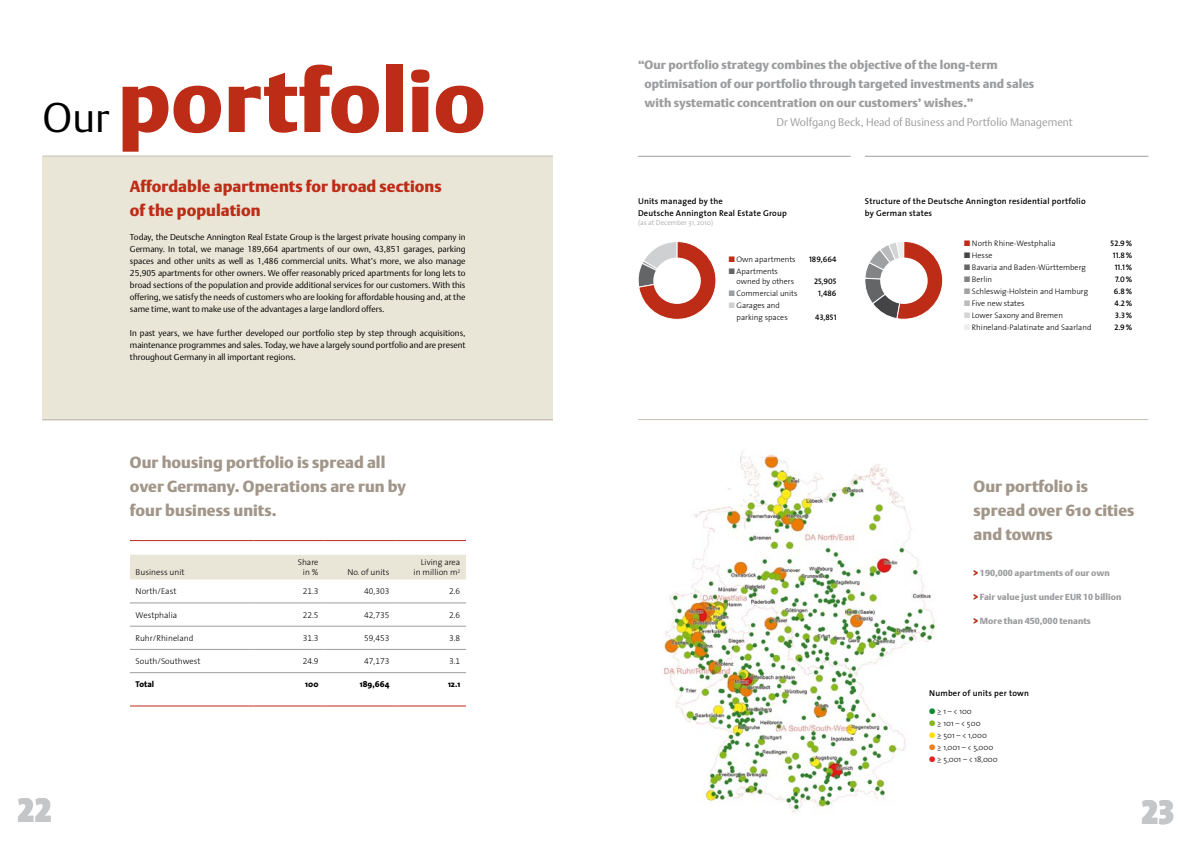
<style>
.page{position:relative;width:1191px;height:842px;background:#fff}
.page>*{position:absolute;margin:0;border:0;box-sizing:border-box;transform-origin:0 0}
.t1{font:87px "DTL Argo T Black";color:#bd2c16}
.t2{font:35px "The Sans Black Caps";color:#c5c6c8}
.t3{font:16px/24px "DTL Argo ST Black";color:#a19689}
.t4{font:16px/24px "DTL Argo ST Black";color:#bd2c16}
.t5{font:12px/19px "DTL Argo ST Black";color:#9c9d9f}
.t6{font:11px "DTL Argo ST Light";color:#9c9d9f}
.t7{font:8.8px "DTL Argo T Black";color:#9c9d9f}
.t8{font:8.5px/12px "DTL Argo T Light";color:#000;text-align:justify}
.t9{font:600 8.5px/12px "The Sans";letter-spacing:.02em;color:#000}
.t10{font:300 8.5px/10.2px "The Sans";color:#000;text-align:right}
.t11{font:8.5px "The Sans Light Expert";color:#000}
.t12{font:800 8.5px "The Sans";color:#000}
.t13{font:300 8px/10px "The Sans";color:#000}
.t14{font:8px "The Sans Semi Bold Caps";color:#000}
.t15{font:300 7px "The Sans";color:#9c9d9f}
.s1{font-family:"DTL Argo ST Light";font-size:41px;color:#000}
.s2{color:#bd2c16}
.s3{color:#646567}
.s4{color:#9c9d9f}
.s5{color:#cfd0d2}
.s6{color:#444446}
.s7{color:#828385}
.s8{color:#9ea0a2}
.s9{color:#b9bbbc}
.s10{color:#d3d4d5}
.s11{color:#eceded}
.s12{color:#0f8930}
.s13{font-family:"The Sans Light Caps";font-weight:400}
.s14{color:#84b819}
.s15{color:#ffdf00}
.s16{color:#ee7d1c}
.s17{color:#e42121}
</style>
<div class="page">
<div style="left:43px;top:156px;width:510px;height:264px;background:#e9e5d7"></div>
<svg style="left:638px;top:241px;width:78px;height:79px"></svg>
<div style="left:653px;top:258px;width:48px;height:46px;background:#fff;border-radius:50%"></div>
<hr style="left:638px;top:156px;width:212px;height:1px;background:#9c9d9f">
<hr style="left:43px;top:155px;width:510px;height:1px;background:#c7c0b8">
<hr style="left:43px;top:419px;width:510px;height:1px;background:#c7c0b8">
<hr style="left:638px;top:419px;width:510px;height:1px;background:#c7c0b8">
<svg style="left:130px;top:673px;width:336px;height:1px"></svg>
<svg style="left:130px;top:555px;width:336px;height:71px"></svg>
<hr style="left:130px;top:603px;width:123px;height:1px;background:#9c9d9f">
<hr style="left:253px;top:603px;width:71px;height:1px;background:#9c9d9f">
<hr style="left:324px;top:603px;width:71px;height:1px;background:#9c9d9f">
<hr style="left:395px;top:603px;width:71px;height:1px;background:#9c9d9f">
<hr style="left:130px;top:626px;width:123px;height:1px;background:#9c9d9f">
<hr style="left:253px;top:626px;width:71px;height:1px;background:#9c9d9f">
<hr style="left:324px;top:626px;width:71px;height:1px;background:#9c9d9f">
<hr style="left:395px;top:626px;width:71px;height:1px;background:#9c9d9f">
<hr style="left:130px;top:649px;width:123px;height:1px;background:#9c9d9f">
<hr style="left:253px;top:649px;width:71px;height:1px;background:#9c9d9f">
<hr style="left:324px;top:649px;width:71px;height:1px;background:#9c9d9f">
<hr style="left:395px;top:649px;width:71px;height:1px;background:#9c9d9f">
<hr style="left:130px;top:672px;width:123px;height:1px;background:#9c9d9f">
<hr style="left:253px;top:672px;width:71px;height:1px;background:#9c9d9f">
<hr style="left:324px;top:672px;width:71px;height:1px;background:#9c9d9f">
<hr style="left:395px;top:672px;width:71px;height:1px;background:#9c9d9f">
<hr style="left:130px;top:705px;width:123px;height:1px;background:#bd2c16">
<hr style="left:253px;top:705px;width:71px;height:1px;background:#bd2c16">
<hr style="left:324px;top:705px;width:71px;height:1px;background:#bd2c16">
<hr style="left:395px;top:705px;width:71px;height:1px;background:#bd2c16">
<hr style="left:130px;top:540px;width:123px;height:1px;background:#bd2c16">
<hr style="left:253px;top:540px;width:71px;height:1px;background:#bd2c16">
<hr style="left:324px;top:540px;width:71px;height:1px;background:#bd2c16">
<hr style="left:395px;top:540px;width:71px;height:1px;background:#bd2c16">
<svg style="left:865px;top:241px;width:78px;height:78px"></svg>
<div style="left:880px;top:258px;width:47px;height:46px;background:#fff;border-radius:50%"></div>
<hr style="left:865px;top:156px;width:283px;height:1px;background:#9c9d9f">
<img style="left:662px;top:451px;width:274px;height:362px">
<h1 class="t1" style="left:43px;top:49px;width:445px"><span class="s1">Our</span> portfolio</h1>
<h3 class="t4" style="left:130px;top:174px;width:313px">Affordable apartments for broad sections of the population</h3>
<p class="t8" style="left:130px;top:231px;width:337px">Today, the Deutsche Annington Real Estate Group is the largest private housing company in Germany. In total, we manage 189,664 apartments of our own, 43,851 garages, parking spaces and other units as well as 1,486 commercial units. What’s more, we also manage 25,905 apartments for other owners. We offer reasonably priced apartments for long lets to broad sections of the population and provide additional services for our customers. With this offering, we satisfy the needs of customers who are looking for affordable housing and, at the same time, want to make use of the advantages a large landlord offers.</p>
<p class="t8" style="left:130px;top:327px;width:337px">In past years, we have further developed our portfolio step by step through acquisitions, maintenance programmes and sales. Today, we have a largely sound portfolio and are present throughout Germany in all important regions.</p>
<h3 class="t3" style="left:130px;top:450px;width:278px">Our housing portfolio is spread all over Germany. Operations are run by four business units.</h3>
<p class="t10" style="left:136px;top:567px;width:51px">Business unit</p>
<p class="t10" style="left:298px;top:557px;width:22px">Share in %</p>
<p class="t10" style="left:347px;top:567px;width:43px">No. of units</p>
<p class="t10" style="left:413px;top:557px;width:48px">Living area in million m<sup>2</sup></p>
<p class="t10" style="left:136px;top:586px;width:42px">North/East</p>
<p class="t11" style="left:303px;top:584px;width:17px">21.3</p>
<p class="t11" style="left:364px;top:584px;width:27px">40,303</p>
<p class="t11" style="left:449px;top:584px;width:13px">2.6</p>
<p class="t10" style="left:136px;top:609px;width:43px">Westphalia</p>
<p class="t11" style="left:303px;top:608px;width:17px">22.5</p>
<p class="t11" style="left:364px;top:608px;width:27px">42,735</p>
<p class="t11" style="left:449px;top:608px;width:13px">2.6</p>
<p class="t10" style="left:136px;top:633px;width:59px">Ruhr/Rhineland</p>
<p class="t11" style="left:303px;top:631px;width:17px">31.3</p>
<p class="t11" style="left:364px;top:631px;width:27px">59,453</p>
<p class="t11" style="left:449px;top:631px;width:13px">3.8</p>
<p class="t10" style="left:136px;top:656px;width:66px">South/Southwest</p>
<p class="t11" style="left:303px;top:654px;width:17px">24.9</p>
<p class="t11" style="left:364px;top:654px;width:27px">47,173</p>
<p class="t11" style="left:449px;top:654px;width:13px">3.1</p>
<p class="t12" style="left:136px;top:677px;width:20px">Total</p>
<p class="t12" style="left:305px;top:677px;width:15px">100</p>
<p class="t12" style="left:360px;top:677px;width:31px">189,664</p>
<p class="t12" style="left:448px;top:677px;width:14px">12.1</p>
<h3 class="t5" style="left:644px;top:55px;width:391px;text-indent:-7px">“Our portfolio strategy combines the objective of the long-term optimisation of our portfolio through targeted investments and sales with systematic concentration on our customers’ wishes.”</h3>
<p class="t6" style="left:776px;top:116px;width:298px">Dr Wolfgang Beck, Head of Business and Portfolio Management</p>
<p class="t9" style="left:638px;top:195px;width:150px">Units managed by the<br>Deutsche Annington Real Estate Group</p>
<p class="t15" style="left:638px;top:217px;width:77px">(as at December 31, 2010)</p>
<p class="t13" style="left:729px;top:254px;width:68px"><span class="s2">■</span> Own apartments</p>
<p class="t14" style="left:809px;top:253px;width:29px">189,664</p>
<p class="t13" style="left:736px;top:266px;width:59px;text-indent:-8px"><span class="s3">■</span> Apartments owned by others</p>
<p class="t14" style="left:814px;top:275px;width:24px">25,905</p>
<p class="t13" style="left:728px;top:288px;width:70px"><span class="s4">■</span> Commercial units</p>
<p class="t14" style="left:818px;top:287px;width:20px">1,486</p>
<p class="t13" style="left:736px;top:299px;width:53px;line-height:12px;text-indent:-8px"><span class="s5">■</span> Garages and parking spaces</p>
<p class="t14" style="left:815px;top:311px;width:23px">43,851</p>
<p class="t9" style="left:865px;top:195px;width:222px">Structure of the Deutsche Annington residential portfolio by German states</p>
<p class="t13" style="left:964px;top:238px;width:93px"><span class="s2">■</span> North Rhine-Westphalia</p>
<p class="t14" style="left:1110px;top:237px;width:23px">52.9 %</p>
<p class="t13" style="left:964px;top:250px;width:30px"><span class="s6">■</span> Hesse</p>
<p class="t14" style="left:1112px;top:249px;width:21px">11.8 %</p>
<p class="t13" style="left:964px;top:262px;width:123px"><span class="s3">■</span> Bavaria and Baden-Württemberg</p>
<p class="t14" style="left:1114px;top:261px;width:19px">11.1 %</p>
<p class="t13" style="left:964px;top:274px;width:29px"><span class="s7">■</span> Berlin</p>
<p class="t14" style="left:1115px;top:273px;width:19px">7.0 %</p>
<p class="t13" style="left:964px;top:286px;width:125px"><span class="s8">■</span> Schleswig-Holstein and Hamburg</p>
<p class="t14" style="left:1114px;top:285px;width:20px">6.8 %</p>
<p class="t13" style="left:964px;top:298px;width:62px"><span class="s9">■</span> Five new states</p>
<p class="t14" style="left:1114px;top:297px;width:19px">4.2 %</p>
<p class="t13" style="left:964px;top:310px;width:100px"><span class="s10">■</span> Lower Saxony and Bremen</p>
<p class="t14" style="left:1115px;top:309px;width:19px">3.3 %</p>
<p class="t13" style="left:964px;top:322px;width:129px"><span class="s11">■</span> Rhineland-Palatinate and Saarland</p>
<p class="t14" style="left:1114px;top:321px;width:20px">2.9 %</p>
<h3 class="t3" style="left:973px;top:474px;width:162px">Our portfolio is spread over 610 cities and towns</h3>
<p class="t7" style="left:973px;top:568px;width:138px"><span class="s2">&gt;</span> 190,000 apartments of our own</p>
<p class="t7" style="left:973px;top:592px;width:149px"><span class="s2">&gt;</span> Fair value just under EUR 10 billion</p>
<p class="t7" style="left:973px;top:616px;width:119px"><span class="s2">&gt;</span> More than 450,000 tenants</p>
<p class="t9" style="left:929px;top:687px;width:101px">Number of units per town</p>
<p class="t13" style="left:929px;top:706px;width:44px"><span class="s12">●</span> <span class="s13">≥</span> 1 – &lt; 100</p>
<p class="t13" style="left:929px;top:718px;width:53px"><span class="s14">●</span> <span class="s13">≥</span> 101 – &lt; 500</p>
<p class="t13" style="left:929px;top:730px;width:59px"><span class="s15">●</span> <span class="s13">≥</span> 501 – &lt; 1,000</p>
<p class="t13" style="left:929px;top:742px;width:66px"><span class="s16">●</span> <span class="s13">≥</span> 1,001 – &lt; 5,000</p>
<p class="t13" style="left:929px;top:754px;width:70px"><span class="s17">●</span> <span class="s13">≥</span> 5,001 – &lt; 18,000</p>
<h2 class="t2" style="left:17px;top:780px;width:36px">22</h2>
<h2 class="t2" style="left:1141px;top:782px;width:34px">23</h2>
</div>
